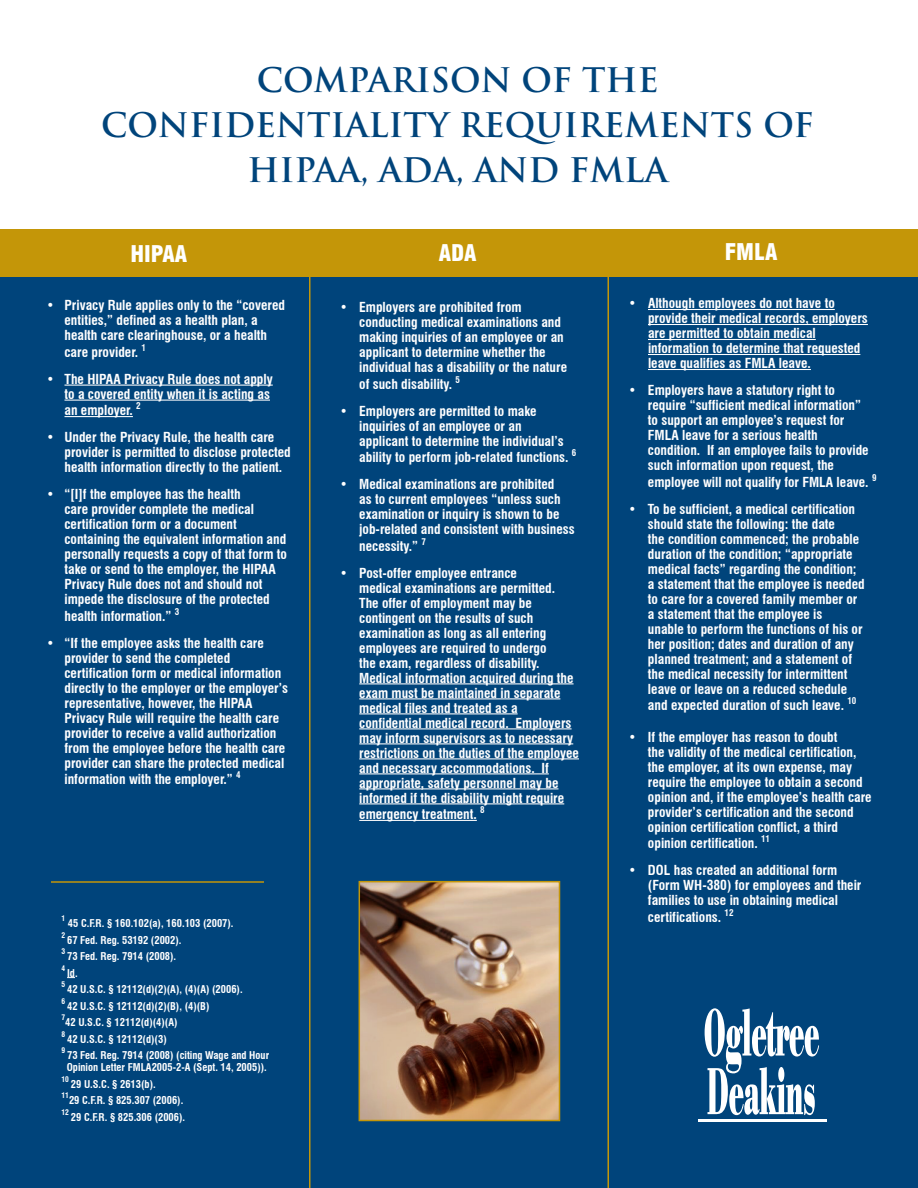
<style>
.page{position:relative;width:918px;height:1188px;background:#fff}
.page>*{position:absolute;margin:0;border:0;box-sizing:border-box;transform-origin:0 0}
.t1{font:700 33px "Trajan Pro";color:#00447b}
.t2{font:900 condensed 22.5px "Swiss 721 BT";color:#fff}
.t3{font:700 condensed 13.5px/15px "Swiss 721 BT";color:#fff}
.t4{font:700 condensed 10.5px/12px "Swiss 721 BT";color:#fff}
.t5{font:700 condensed 7.5px "Swiss 721 BT";color:#fff}
</style>
<div class="page">
<div style="left:0;top:247px;width:918px;height:941px;background:#00447b"></div>
<svg style="left:705px;top:1008px;width:114px;height:107px"></svg>
<hr style="left:698px;top:1120px;width:129px;height:2px;background:#fff">
<div style="left:0;top:229px;width:918px;height:47px;background:#c49608"></div>
<hr style="left:64px;top:385px;width:209px;height:1px;background:#fff">
<hr style="left:64px;top:400px;width:206px;height:1px;background:#fff">
<hr style="left:64px;top:416px;width:69px;height:1px;background:#fff">
<hr style="left:359px;top:683px;width:215px;height:1px;background:#fff">
<hr style="left:359px;top:698px;width:201px;height:1px;background:#fff">
<hr style="left:359px;top:713px;width:159px;height:1px;background:#fff">
<hr style="left:359px;top:728px;width:213px;height:1px;background:#fff">
<hr style="left:359px;top:743px;width:214px;height:1px;background:#fff">
<hr style="left:359px;top:758px;width:220px;height:1px;background:#fff">
<hr style="left:359px;top:773px;width:190px;height:1px;background:#fff">
<hr style="left:359px;top:788px;width:200px;height:1px;background:#fff">
<hr style="left:359px;top:803px;width:205px;height:1px;background:#fff">
<hr style="left:359px;top:820px;width:118px;height:1px;background:#fff">
<hr style="left:648px;top:309px;width:187px;height:1px;background:#fff">
<hr style="left:648px;top:324px;width:220px;height:1px;background:#fff">
<hr style="left:648px;top:339px;width:168px;height:1px;background:#fff">
<hr style="left:648px;top:354px;width:212px;height:1px;background:#fff">
<hr style="left:648px;top:369px;width:163px;height:1px;background:#fff">
<hr style="left:608px;top:243px;width:1px;height:945px;background:#c49608">
<hr style="left:309px;top:243px;width:1px;height:945px;background:#c49608">
<img style="left:362px;top:884px;width:195px;height:234px">
<div style="left:359px;top:881px;width:201px;height:240px;border:2px solid #c49608"></div>
<hr style="left:51px;top:881px;width:213px;height:2px;background:#c49608">
<p class="t1" style="left:257px;top:60px;width:403px">COMPARISON OF THE</p>
<p class="t1" style="left:101px;top:105px;width:715px">CONFIDENTIALITY REQUIREMENTS OF</p>
<p class="t1" style="left:247px;top:150px;width:24px">HIPAA</p>
<p class="t1" style="left:361px;top:150px;width:47px">, ADA</p>
<p class="t1" style="left:456px;top:150px;width:139px">, AND FMLA</p>
<p class="t2" style="left:131px;top:240px;width:58px">HIPAA</p>
<p class="t3" style="left:64px;top:298px;width:222px;text-indent:-18px">• Privacy Rule applies only to the “covered entities,” defined as a health plan, a health care clearinghouse, or a health</p>
<p class="t3" style="left:64px;top:344px;width:83px">care provider. <sup>1</sup></p>
<p class="t3" style="left:46px;top:371px;width:228px">• The HIPAA Privacy Rule does not apply</p>
<p class="t3" style="left:64px;top:386px;width:207px;line-height:16.5px">to a covered entity when it is acting as an employer. <sup>2</sup></p>
<p class="t3" style="left:64px;top:430px;width:228px;text-indent:-18px">• Under the Privacy Rule, the health care provider is permitted to disclose protected</p>
<p class="t3" style="left:64px;top:460px;width:219px">health information directly to the patient.</p>
<p class="t3" style="left:64px;top:487px;width:224px;text-indent:-18px">• “[I]f the employee has the health<br>care provider complete the medical certification form or a document containing the equivalent information and personally requests a copy of that form to take or send to the employer, the HIPAA Privacy Rule does not and should not impede the disclosure of the protected</p>
<p class="t3" style="left:64px;top:608px;width:116px">health information.” <sup>3</sup></p>
<p class="t3" style="left:64px;top:635px;width:225px;text-indent:-18px">• “If the employee asks the health care provider to send the completed certification form or medical information directly to the employer or the employer’s representative, however, the HIPAA Privacy Rule will require the health care provider to receive a valid authorization from the employee before the health care provider can share the protected medical</p>
<p class="t3" style="left:64px;top:772px;width:178px">information with the employer.” <sup>4</sup></p>
<p class="t5" style="left:62px;top:914px;width:5px">1</p>
<p class="t4" style="left:68px;top:917px;width:167px">45 C.F.R. § 160.102(a), 160.103 (2007).</p>
<p class="t5" style="left:62px;top:930px;width:5px">2</p>
<p class="t4" style="left:67px;top:934px;width:116px">67 Fed. Reg. 53192 (2002).</p>
<p class="t5" style="left:62px;top:947px;width:5px">3</p>
<p class="t4" style="left:67px;top:950px;width:111px">73 Fed. Reg. 7914 (2008).</p>
<p class="t5" style="left:62px;top:963px;width:5px">4</p>
<p class="t4" style="left:67px;top:967px;width:12px">Id.</p>
<p class="t5" style="left:62px;top:980px;width:5px">5</p>
<p class="t4" style="left:67px;top:983px;width:177px">42 U.S.C. § 12112(d)(2)(A), (4)(A) (2006).</p>
<p class="t5" style="left:62px;top:996px;width:5px">6</p>
<p class="t4" style="left:67px;top:1000px;width:144px">42 U.S.C. § 12112(d)(2)(B), (4)(B)</p>
<p class="t5" style="left:62px;top:1013px;width:5px">7</p>
<p class="t4" style="left:65px;top:1016px;width:114px">42 U.S.C. § 12112(d)(4)(A)</p>
<p class="t5" style="left:62px;top:1029px;width:5px">8</p>
<p class="t4" style="left:67px;top:1033px;width:101px">42 U.S.C. § 12112(d)(3)</p>
<p class="t5" style="left:62px;top:1046px;width:5px">9</p>
<p class="t4" style="left:67px;top:1049px;width:204px">73 Fed. Reg. 7914 (2008) (citing Wage and Hour<br>Opinion Letter FMLA2005-2-A (Sept. 14, 2005)).</p>
<p class="t5" style="left:62px;top:1074px;width:9px">10</p>
<p class="t4" style="left:71px;top:1078px;width:86px">29 U.S.C. § 2613(b).</p>
<p class="t5" style="left:62px;top:1091px;width:9px">11</p>
<p class="t4" style="left:69px;top:1094px;width:116px">29 C.F.R. § 825.307 (2006).</p>
<p class="t5" style="left:62px;top:1107px;width:9px">12</p>
<p class="t4" style="left:71px;top:1111px;width:116px">29 C.F.R. § 825.306 (2006).</p>
<p class="t2" style="left:439px;top:239px;width:39px">ADA</p>
<p class="t3" style="left:359px;top:300px;width:203px;text-indent:-19px">• Employers are prohibited from conducting medical examinations and</p>
<p class="t3" style="left:359px;top:330px;width:206px">making inquiries of an employee or an</p>
<p class="t3" style="left:359px;top:345px;width:209px">applicant to determine whether the individual has a disability or the nature</p>
<p class="t3" style="left:359px;top:376px;width:102px">of such disability. <sup>5</sup></p>
<p class="t3" style="left:340px;top:403px;width:198px">• Employers are permitted to make</p>
<p class="t3" style="left:359px;top:418px;width:206px">inquiries of an employee or an applicant to determine the individual’s</p>
<p class="t3" style="left:359px;top:450px;width:219px">ability to perform job-related functions. <sup>6</sup></p>
<p class="t3" style="left:340px;top:477px;width:216px">• Medical examinations are prohibited</p>
<p class="t3" style="left:359px;top:492px;width:217px">as to current employees “unless such examination or inquiry is shown to be job-related and consistent with business</p>
<p class="t3" style="left:359px;top:538px;width:68px">necessity.” <sup>7</sup></p>
<p class="t3" style="left:359px;top:565px;width:221px;text-indent:-19px">• Post-offer employee entrance<br>medical examinations are permitted.<br>The offer of employment may be contingent on the results of such examination as long as all entering employees are required to undergo<br>the exam, regardless of disability.<br>Medical information acquired during the exam must be maintained in separate medical files and treated as a confidential medical record. Employers may inform supervisors as to necessary restrictions on the duties of the employee and necessary accommodations. If appropriate, safety personnel may be informed if the disability might require</p>
<p class="t3" style="left:359px;top:807px;width:127px">emergency treatment. <sup>8</sup></p>
<p class="t2" style="left:725px;top:238px;width:54px">FMLA</p>
<p class="t3" style="left:648px;top:296px;width:221px;text-indent:-20px">• Although employees do not have to provide their medical records, employers</p>
<p class="t3" style="left:648px;top:326px;width:214px">are permitted to obtain medical information to determine that requested leave qualifies as FMLA leave.</p>
<p class="t3" style="left:648px;top:383px;width:222px;text-indent:-19px">• Employers have a statutory right to require “sufficient medical information” to support an employee’s request for FMLA leave for a serious health condition. If an employee fails to provide such information upon request, the</p>
<p class="t3" style="left:648px;top:474px;width:230px">employee will not qualify for FMLA leave. <sup>9</sup></p>
<p class="t3" style="left:648px;top:501px;width:218px;text-indent:-19px">• To be sufficient, a medical certification should state the following: the date<br>the condition commenced; the probable duration of the condition; “appropriate medical facts” regarding the condition; a statement that the employee is needed to care for a covered family member or</p>
<p class="t3" style="left:648px;top:606px;width:216px">a statement that the employee is<br>unable to perform the functions of his or her position; dates and duration of any planned treatment; and a statement of the medical necessity for intermittent leave or leave on a reduced schedule</p>
<p class="t3" style="left:648px;top:698px;width:210px">and expected duration of such leave. <sup>10</sup></p>
<p class="t3" style="left:648px;top:729px;width:225px;text-indent:-19px">• If the employer has reason to doubt<br>the validity of the medical certification, the employer, at its own expense, may require the employee to obtain a second opinion and, if the employee’s health care</p>
<p class="t3" style="left:648px;top:804px;width:207px">provider’s certification and the second opinion certification conflict, a third</p>
<p class="t3" style="left:648px;top:836px;width:124px">opinion certification. <sup>11</sup></p>
<p class="t3" style="left:648px;top:863px;width:215px;text-indent:-19px">• DOL has created an additional form (Form WH-380) for employees and their families to use in obtaining medical</p>
<p class="t3" style="left:648px;top:909px;width:87px">certifications. <sup>12</sup></p>
</div>
